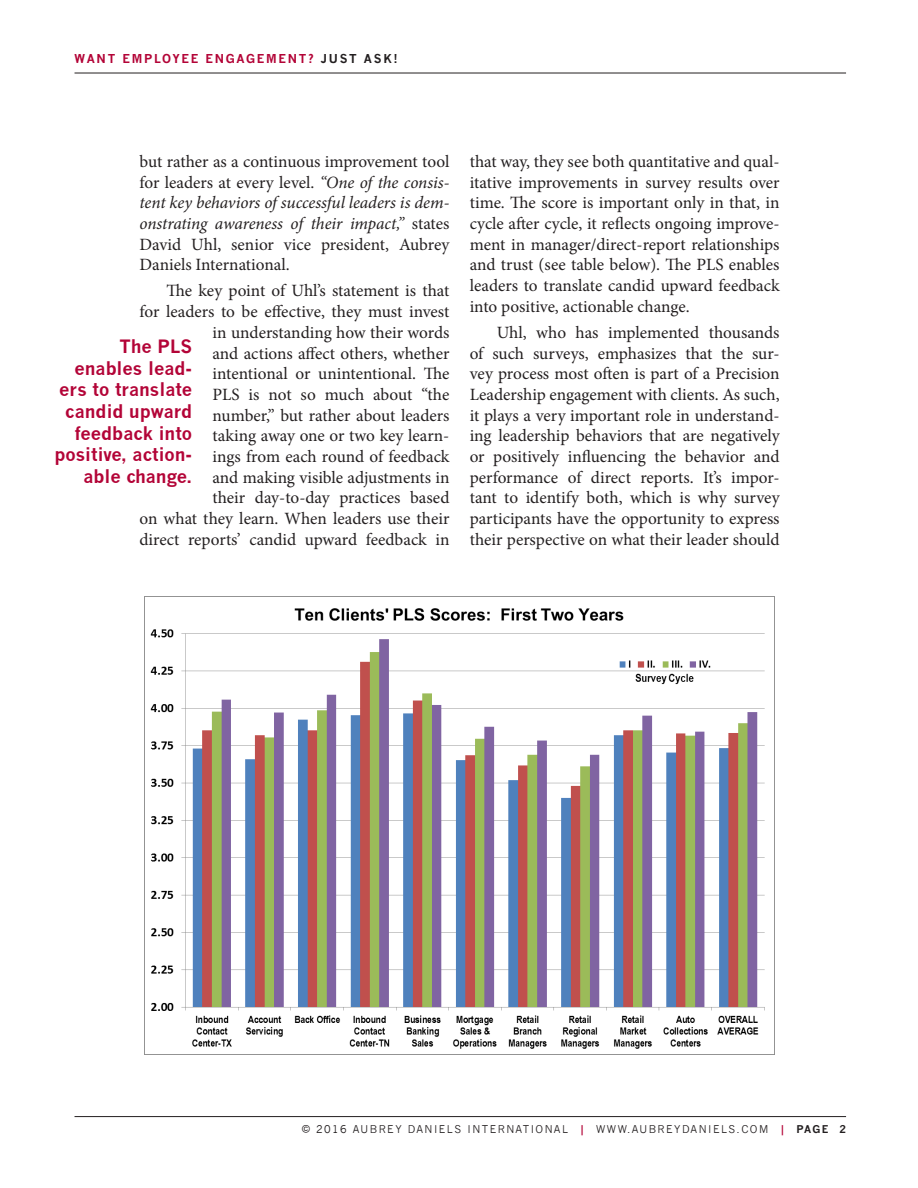
<style>
.page{position:relative;width:918px;height:1188px;background:#fff}
.page>*{position:absolute;margin:0;border:0;box-sizing:border-box;transform-origin:0 0}
.Red_pull_quote{font:700 18px/21.6px "News Gothic";color:#b30437;text-align:right}
.Body_Text{font:17.25px/20.7px "Minion Pro";color:#231f20;text-align:justify}
.t1{font:700 12px "News Gothic";letter-spacing:.14em;color:#b30437}
.t2{font:10.5px "News Gothic";letter-spacing:.14em;color:#231f20}
.s1{color:#231f20}
.s2{font-style:italic}
.s3{font-weight:700;color:#b30437}
.s4{font-weight:700}
</style>
<div class="page">
<hr style="left:75px;top:73px;width:771px;height:1px;background:#231f20">
<hr style="left:75px;top:1116px;width:771px;height:1px;background:#231f20">
<img style="left:144px;top:597px;width:631px;height:458px">
<p class="t1" style="left:75px;top:51px;width:325px">WANT EMPLOYEE ENGAGEMENT? <span class="s1">JUST ASK!</span></p>
<p class="Body_Text" style="left:140px;top:151px;width:311px">but rather as a continuous improvement tool for leaders at every level. <span class="s2">“One of the consis&shy;tent key behaviors of successful leaders is dem&shy;onstrating awareness of their impact,”</span> states David Uhl, senior vice president, Aubrey Daniels International.</p>
<p class="Body_Text" style="left:140px;top:281px;width:311px;text-align:right">The key point of Uhl’s statement is that<br>for leaders to be effective, they must invest in understanding how their words<br>and actions affect others, whether intentional or unintentional. The<br>PLS is not so much about “the<br>number,” but rather about leaders<br>taking away one or two key learn-<br>ings from each round of feedback<br>and making visible adjustments in<br>their day-to-day practices based<br>on what they learn. When leaders use their direct reports’ candid upward feedback in</p>
<p class="Red_pull_quote" style="left:54px;top:336px;width:139px">The PLS enables lead&shy;ers to translate candid upward feedback into positive, action&shy;able change.</p>
<p class="Body_Text" style="left:470px;top:151px;width:311px">that way, they see both quantitative and qual&shy;itative improvements in survey results over time. The score is important only in that, in cycle after cycle, it reflects ongoing improve&shy;ment in manager/direct-report relationships and trust (see table below). The PLS enables leaders to translate candid upward feedback into positive, actionable change.</p>
<p class="Body_Text" style="left:470px;top:322px;width:311px;text-indent:27px">Uhl, who has implemented thousands of such surveys, emphasizes that the sur&shy;vey process most often is part of a Precision Leadership engagement with clients. As such, it plays a very important role in understand&shy;ing leadership behaviors that are negatively or positively influencing the behavior and performance of direct reports. It’s impor&shy;tant to identify both, which is why survey participants have the opportunity to express their perspective on what their leader should</p>
<p class="t2" style="left:302px;top:1123px;width:545px">© 2016 AUBREY DANIELS INTERNATIONAL <span class="s3">|</span> WWW.AUBREYDANIELS.COM <span class="s3">|</span> <span class="s4">PAGE 2</span></p>
</div>
